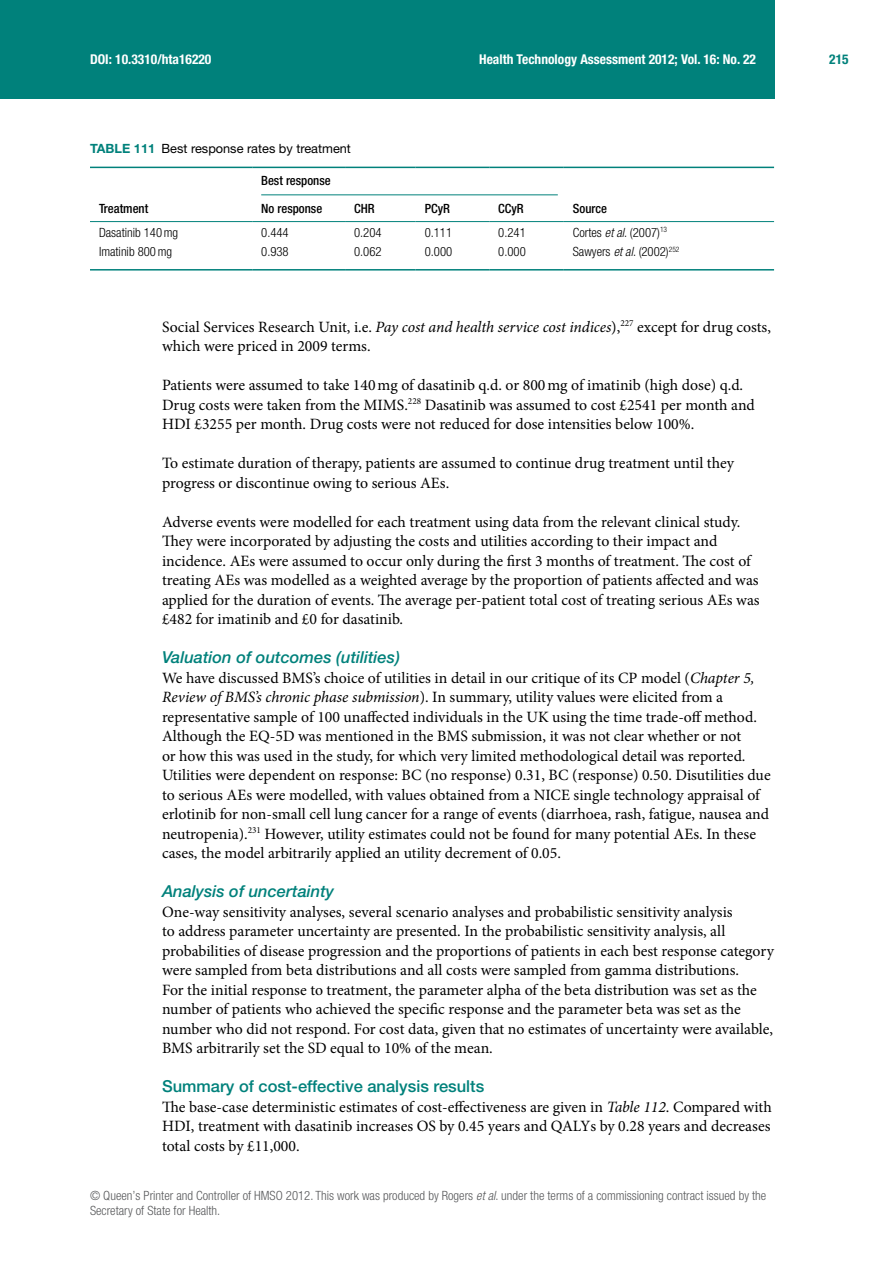
<style>
.page{position:relative;width:893px;height:1263px;background:#fff}
.page>*{position:absolute;margin:0;border:0;box-sizing:border-box;transform-origin:0 0}
.t1{font:italic 500 16.5px "Helvetica Neue LT Pro";color:#00817b}
.t2{font:500 16.5px "Helvetica Neue LT Pro";color:#00817b}
.t3{font:15.75px/19.5px "Minion Pro";color:#000}
.t4{font:700 condensed 13.5px "Helvetica Neue LT Pro";color:#fff}
.t5{font:700 condensed 13.5px "Helvetica Neue LT Pro";color:#00817b}
.t6{font:300 condensed 12.75px/15px "Helvetica Neue LT Pro";color:#58595b}
.t7{font:300 condensed 12.75px "Helvetica Neue LT Pro";color:#000}
.t8{font:500 condensed 12.75px/27.2px "Helvetica Neue LT Pro";color:#000}
.t9{font:12.75px "Helvetica Neue LT Pro";color:#000}
.s1{font-weight:700;color:#00817b}
.s2{font-style:italic}
</style>
<div class="page">
<div style="left:0;top:0;width:774px;height:99px;background:#00817b"></div>
<hr style="left:90px;top:269px;width:162px;height:2px;background:#00817b">
<hr style="left:252px;top:269px;width:93px;height:2px;background:#00817b">
<hr style="left:345px;top:269px;width:71px;height:2px;background:#00817b">
<hr style="left:416px;top:269px;width:73px;height:2px;background:#00817b">
<hr style="left:489px;top:269px;width:75px;height:2px;background:#00817b">
<hr style="left:564px;top:269px;width:210px;height:2px;background:#00817b">
<hr style="left:252px;top:221px;width:93px;height:1px;background:#00817b">
<hr style="left:345px;top:221px;width:71px;height:1px;background:#00817b">
<hr style="left:416px;top:221px;width:73px;height:1px;background:#00817b">
<hr style="left:489px;top:221px;width:75px;height:1px;background:#00817b">
<hr style="left:90px;top:167px;width:162px;height:1px;background:#00817b">
<hr style="left:90px;top:221px;width:162px;height:1px;background:#00817b">
<hr style="left:564px;top:167px;width:210px;height:1px;background:#00817b">
<hr style="left:564px;top:221px;width:210px;height:1px;background:#00817b">
<hr style="left:252px;top:167px;width:93px;height:1px;background:#00817b">
<hr style="left:345px;top:167px;width:71px;height:1px;background:#00817b">
<hr style="left:416px;top:167px;width:73px;height:1px;background:#00817b">
<hr style="left:489px;top:167px;width:75px;height:1px;background:#00817b">
<hr style="left:261px;top:194px;width:297px;height:1px;background:#00817b">
<p class="t4" style="left:90px;top:51px;width:123px">DOI: 10.3310/hta16220</p>
<p class="t4" style="left:479px;top:51px;width:278px">Health Technology Assessment 2012; Vol. 16: No. 22</p>
<p class="t5" style="left:829px;top:51px;width:21px">215</p>
<p class="t9" style="left:90px;top:141px;width:262px"><span class="s1">TABLE 111</span> Best response rates by treatment</p>
<p class="t8" style="left:99px;top:194px;width:51px">Treatment</p>
<p class="t8" style="left:261px;top:167px;width:71px">Best response<br>No response</p>
<p class="t8" style="left:354px;top:194px;width:22px">CHR</p>
<p class="t8" style="left:425px;top:194px;width:27px">PCyR</p>
<p class="t8" style="left:498px;top:194px;width:27px">CCyR</p>
<p class="t8" style="left:573px;top:194px;width:36px">Source</p>
<p class="t7" style="left:99px;top:225px;width:81px">Dasatinib 140mg</p>
<p class="t7" style="left:261px;top:225px;width:29px">0.444</p>
<p class="t7" style="left:354px;top:225px;width:29px">0.204</p>
<p class="t7" style="left:425px;top:225px;width:29px">0.111</p>
<p class="t7" style="left:498px;top:225px;width:29px">0.241</p>
<p class="t7" style="left:573px;top:225px;width:96px">Cortes <span class="s2">et al</span>. (2007)<sup>13</sup></p>
<p class="t7" style="left:99px;top:244px;width:75px">Imatinib 800mg</p>
<p class="t7" style="left:261px;top:244px;width:29px">0.938</p>
<p class="t7" style="left:354px;top:244px;width:29px">0.062</p>
<p class="t7" style="left:425px;top:244px;width:29px">0.000</p>
<p class="t7" style="left:498px;top:244px;width:29px">0.000</p>
<p class="t7" style="left:573px;top:244px;width:108px">Sawyers <span class="s2">et al</span>. (2002)<sup>252</sup></p>
<p class="t3" style="left:162px;top:317px;width:610px">Social Services Research Unit, i.e. <span class="s2">Pay cost and health service cost indices</span>),<sup>227</sup> except for drug costs, which were priced in 2009 terms.</p>
<p class="t3" style="left:162px;top:375px;width:594px">Patients were assumed to take 140mg of dasatinib q.d. or 800mg of imatinib (high dose) q.d.<br>Drug costs were taken from the MIMS.<sup>228</sup> Dasatinib was assumed to cost £2541 per month and<br>HDI £3255 per month. Drug costs were not reduced for dose intensities below 100%.</p>
<p class="t3" style="left:162px;top:453px;width:574px">To estimate duration of therapy, patients are assumed to continue drug treatment until they progress or discontinue owing to serious AEs.</p>
<p class="t3" style="left:162px;top:512px;width:599px">Adverse events were modelled for each treatment using data from the relevant clinical study.<br>They were incorporated by adjusting the costs and utilities according to their impact and incidence. AEs were assumed to occur only during the first 3 months of treatment. The cost of treating AEs was modelled as a weighted average by the proportion of patients affected and was applied for the duration of events. The average per-patient total cost of treating serious AEs was £482 for imatinib and £0 for dasatinib.</p>
<p class="t1" style="left:162px;top:647px;width:239px">Valuation of outcomes (utilities)</p>
<p class="t3" style="left:162px;top:668px;width:610px">We have discussed BMS’s choice of utilities in detail in our critique of its CP model (<span class="s2">Chapter 5, Review of BMS’s chronic phase submission</span>). In summary, utility values were elicited from a representative sample of 100 unaffected individuals in the UK using the time trade-off method.<br>Although the EQ-5D was mentioned in the BMS submission, it was not clear whether or not<br>or how this was used in the study, for which very limited methodological detail was reported.<br>Utilities were dependent on response: BC (no response) 0.31, BC (response) 0.50. Disutilities due to serious AEs were modelled, with values obtained from a NICE single technology appraisal of erlotinib for non-small cell lung cancer for a range of events (diarrhoea, rash, fatigue, nausea and neutropenia).<sup>231</sup> However, utility estimates could not be found for many potential AEs. In these cases, the model arbitrarily applied an utility decrement of 0.05.</p>
<p class="t1" style="left:162px;top:881px;width:174px">Analysis of uncertainty</p>
<p class="t3" style="left:162px;top:902px;width:613px">One-way sensitivity analyses, several scenario analyses and probabilistic sensitivity analysis<br>to address parameter uncertainty are presented. In the probabilistic sensitivity analysis, all probabilities of disease progression and the proportions of patients in each best response category were sampled from beta distributions and all costs were sampled from gamma distributions.<br>For the initial response to treatment, the parameter alpha of the beta distribution was set as the number of patients who achieved the specific response and the parameter beta was set as the number who did not respond. For cost data, given that no estimates of uncertainty were available, BMS arbitrarily set the SD equal to 10% of the mean.</p>
<p class="t2" style="left:162px;top:1076px;width:324px">Summary of cost-effective analysis results</p>
<p class="t3" style="left:162px;top:1097px;width:611px;text-align:justify">The base-case deterministic estimates of cost-effectiveness are given in <span class="s2">Table 112</span>. Compared with HDI, treatment with dasatinib increases OS by 0.45 years and QALYs by 0.28 years and decreases total costs by £11,000.</p>
<p class="t6" style="left:90px;top:1188px;width:678px">© Queen’s Printer and Controller of HMSO 2012. This work was produced by Rogers <span class="s2">et al</span>. under the terms of a commissioning contract issued by the<br>Secretary of State for Health.</p>
</div>
